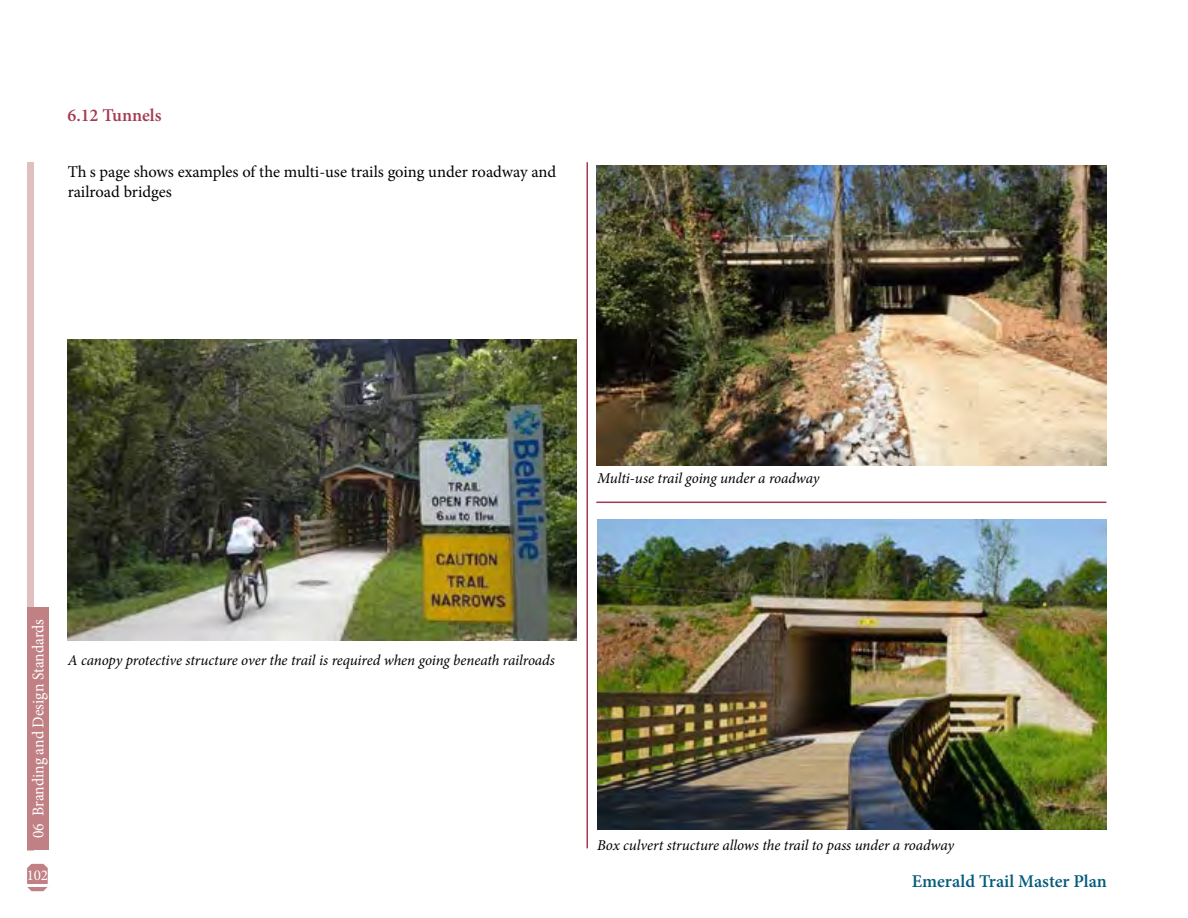
<style>
.page{position:relative;width:1188px;height:918px;background:#fff}
.page>*{position:absolute;margin:0;border:0;box-sizing:border-box;transform-origin:0 0}
.t1{font:600 18px "Minion Pro";color:#065c7c}
.t2{font:600 18px "Minion Pro";color:#a53b52}
.t3{font:16.5px/19.8px "Minion Pro";color:#000}
.t4{font:16.5px "Minion Pro";letter-spacing:-.005em;color:#fff;scale:.94 1}
.t5{font:italic 15px "Minion Pro";letter-spacing:-.01em;color:#000}
.t6{font:15px "Minion Pro";color:#fff}
</style>
<div class="page">
<div style="left:27px;top:162px;width:7px;height:688px;background:#e0bfc1"></div>
<div style="left:27px;top:608px;width:22px;height:242px;background:#c18084"></div>
<svg style="left:27px;top:864px;width:21px;height:27px"></svg>
<hr style="left:24px;top:885px;width:27px;height:2px;background:#fafdff">
<img style="left:597px;top:519px;width:509px;height:310px">
<img style="left:597px;top:165px;width:509px;height:300px">
<img style="left:67px;top:340px;width:510px;height:300px">
<hr style="left:596px;top:502px;width:510px;height:1px;background:#a53b52">
<hr style="left:587px;top:162px;width:1px;height:686px;background:#a53b52">
<p class="t2" style="left:68px;top:103px;width:95px">6.12 Tunnels</p>
<p class="t3" style="left:68px;top:162px;width:490px">Th s page shows examples of the multi-use trails going under roadway and railroad bridges</p>
<p class="t5" style="left:597px;top:468px;width:224px">Multi-use trail going under a roadway</p>
<p class="t4" style="left:27px;top:838px;width:235px;rotate:-90deg">06 Branding and Design Standards</p>
<p class="t6" style="left:27px;top:865px;width:23px">102</p>
<p class="t5" style="left:68px;top:650px;width:489px">A canopy protective structure over the trail is required when going beneath railroads</p>
<p class="t5" style="left:597px;top:835px;width:358px">Box culvert structure allows the trail to pass under a roadway</p>
<p class="t1" style="left:912px;top:869px;width:197px">Emerald Trail Master Plan</p>
</div>
